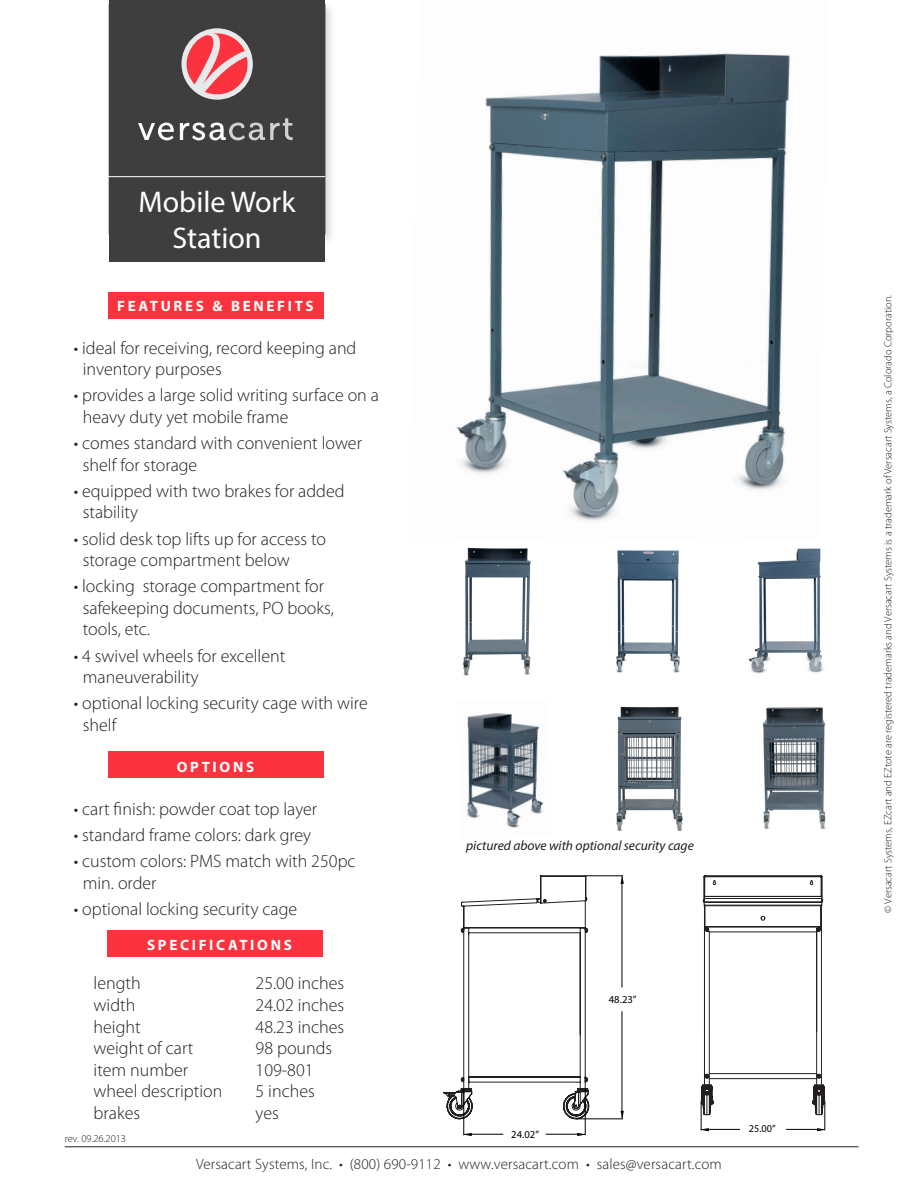
<style>
.page{position:relative;width:918px;height:1188px;background:#fff}
.page>*{position:absolute;margin:0;border:0;box-sizing:border-box;transform-origin:0 0}
.t1{font:30px/36px "Myriad Pro";color:#fff;text-align:center}
.t2{font:300 18px/21.6px "Myriad Pro";color:#231f20}
.t3{font:300 15px "Myriad Pro";letter-spacing:.01em;color:#231f20}
.t4{font:700 15px "Myriad Pro";letter-spacing:.18em;color:#fff}
.t5{font:italic 13.5px "Myriad Pro";color:#231f20}
.t6{font:10.65px "Myriad Pro";color:#000}
.t7{font:300 10.5px "Myriad Pro";color:#231f20}
.t8{font:10.5px "Myriad Pro";color:#000}
</style>
<div class="page">
<div style="left:106px;top:1px;width:231px;height:245px;background:#231f20;opacity:.17"></div>
<div style="left:109px;top:0;width:216px;height:262px;background:#3e3e3f"></div>
<svg style="left:180px;top:118px;width:113px;height:22px"></svg>
<svg style="left:138px;top:123px;width:36px;height:17px"></svg>
<hr style="left:107px;top:176px;width:218px;height:1px;background:#fff">
<svg style="left:181px;top:28px;width:72px;height:72px"></svg>
<div style="left:108px;top:292px;width:216px;height:27px;background:#fb333e"></div>
<img style="left:456px;top:53px;width:334px;height:468px">
<hr style="left:65px;top:1147px;width:794px;height:1px;background:#231f20">
<div style="left:108px;top:751px;width:216px;height:27px;background:#fb333e"></div>
<div style="left:107px;top:930px;width:216px;height:27px;background:#fb333e"></div>
<svg style="left:437px;top:875px;width:233px;height:273px"></svg>
<svg style="left:700px;top:875px;width:126px;height:257px"></svg>
<img style="left:463px;top:547px;width:68px;height:129px">
<img style="left:616px;top:550px;width:64px;height:123px">
<img style="left:748px;top:548px;width:76px;height:125px">
<img style="left:466px;top:713px;width:78px;height:115px">
<img style="left:616px;top:706px;width:67px;height:125px">
<img style="left:762px;top:707px;width:64px;height:122px">
<h1 class="t1" style="left:139px;top:184px;width:159px">Mobile Work<br>Station</h1>
<p class="t4" style="left:117px;top:296px;width:198px">FEATURES &amp; BENEFITS</p>
<p class="t2" style="left:83px;top:337px;width:275px;text-indent:-9px">• ideal for receiving, record keeping and inventory purposes</p>
<p class="t2" style="left:83px;top:385px;width:298px;text-indent:-9px">• provides a large solid writing surface on a heavy duty yet mobile frame</p>
<p class="t2" style="left:83px;top:433px;width:281px;text-indent:-9px">• comes standard with convenient lower shelf for storage</p>
<p class="t2" style="left:83px;top:480px;width:263px;text-indent:-9px">• equipped with two brakes for added stability</p>
<p class="t2" style="left:83px;top:528px;width:245px;text-indent:-9px">• solid desk top lifts up for access to storage compartment below</p>
<p class="t2" style="left:83px;top:576px;width:253px;text-indent:-9px">• locking storage compartment for safekeeping documents, PO books, tools, etc.</p>
<p class="t2" style="left:83px;top:645px;width:204px;text-indent:-9px">• 4 swivel wheels for excellent maneuverability</p>
<p class="t2" style="left:83px;top:693px;width:286px;text-indent:-9px">• optional locking security cage with wire shelf</p>
<p class="t4" style="left:177px;top:757px;width:79px">OPTIONS</p>
<p class="t2" style="left:74px;top:799px;width:245px">• cart finish: powder coat top layer</p>
<p class="t2" style="left:74px;top:825px;width:239px">• standard frame colors: dark grey</p>
<p class="t2" style="left:83px;top:851px;width:274px;text-indent:-9px">• custom colors: PMS match with 250pc min. order</p>
<p class="t2" style="left:74px;top:899px;width:225px">• optional locking security cage</p>
<p class="t4" style="left:147px;top:935px;width:146px">SPECIFICATIONS</p>
<p class="t2" style="left:94px;top:973px;width:49px">length</p>
<p class="t2" style="left:256px;top:973px;width:90px">25.00 inches</p>
<p class="t2" style="left:94px;top:995px;width:43px">width</p>
<p class="t2" style="left:256px;top:995px;width:90px">24.02 inches</p>
<p class="t2" style="left:94px;top:1016px;width:49px">height</p>
<p class="t2" style="left:256px;top:1016px;width:90px">48.23 inches</p>
<p class="t2" style="left:94px;top:1038px;width:101px">weight of cart</p>
<p class="t2" style="left:256px;top:1038px;width:78px">98 pounds</p>
<p class="t2" style="left:94px;top:1059px;width:96px">item number</p>
<p class="t2" style="left:256px;top:1059px;width:60px">109-801</p>
<p class="t2" style="left:94px;top:1081px;width:130px">wheel description</p>
<p class="t2" style="left:256px;top:1081px;width:61px">5 inches</p>
<p class="t2" style="left:94px;top:1103px;width:48px">brakes</p>
<p class="t2" style="left:256px;top:1103px;width:25px">yes</p>
<p class="t7" style="left:65px;top:1133px;width:63px">rev. 09.26.2013</p>
<p class="t5" style="left:466px;top:838px;width:229px">pictured above with optional security cage</p>
<p class="t6" style="left:511px;top:1128px;width:29px">24.02”</p>
<p class="t6" style="left:609px;top:993px;width:29px">48.23”</p>
<p class="t3" style="left:196px;top:1155px;width:527px">Versacart Systems, Inc. • (800) 690-9112 • www.versacart.com • sales@versacart.com</p>
<p class="t8" style="left:749px;top:1122px;width:28px">25.00”</p>
<p class="t7" style="left:882px;top:913px;width:619px;rotate:-90deg">© Versacart Systems, EZcart and EZtote are registered trademarks and Versacart Systems is a trademark of Versacart Systems, a Colorado Corporation.</p>
</div>
